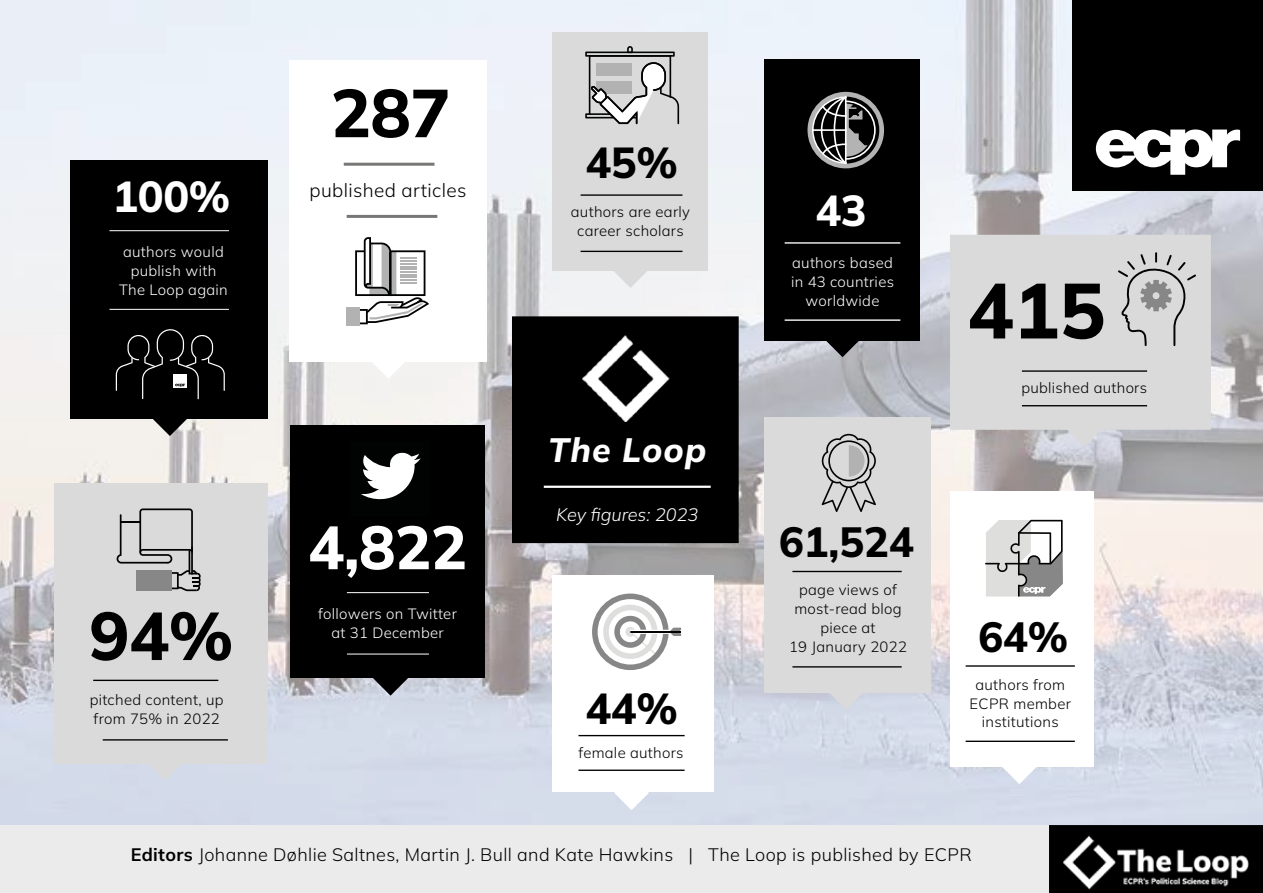
<style>
.page{position:relative;width:1263px;height:893px;background:#fff}
.page>*{position:absolute;margin:0;border:0;box-sizing:border-box;transform-origin:0 0}
.t1{font:800 77.7px "Mulish";color:#000}
.t2{font:800 67.35px "Mulish";color:#000}
.t3{font:800 60.75px "Mulish";color:#fff}
.t4{font:800 43.2px "Mulish";color:#000}
.t5{font:800 43.2px "Mulish";color:#fff}
.t6{font:800 42.15px "Mulish";letter-spacing:-.01em;color:#000}
.t7{font:italic 800 33.75px "Mulish";letter-spacing:.03em;color:#fff}
.t8{font:300 18.9px "Mulish";letter-spacing:.02em;color:#000}
.t9{font:300 18px "Mulish";letter-spacing:.02em;color:#000}
.t10{font:italic 300 18px "Mulish";color:#fff}
.t11{font:300 14.85px/18.9px "Mulish";letter-spacing:.02em;color:#000;text-align:center}
.t12{font:300 14.85px/18.9px "Mulish";letter-spacing:.02em;color:#fff;text-align:center}
.s1{font-weight:700}
</style>
<div class="page">
<img style="left:0;top:0;width:1263px;height:854px">
<div style="left:553px;top:575px;width:161px;height:217px;background:#fff"></div>
<svg style="left:614px;top:792px;width:35px;height:18px"></svg>
<hr style="left:578px;top:770px;width:107px;height:1px;background:#000">
<hr style="left:578px;top:735px;width:107px;height:1px;background:#000">
<svg style="left:592px;top:593px;width:89px;height:77px"></svg>
<div style="left:950px;top:235px;width:261px;height:195px;background:#dadada"></div>
<svg style="left:1067px;top:428px;width:34px;height:18px"></svg>
<svg style="left:1118px;top:252px;width:78px;height:94px"></svg>
<hr style="left:1022px;top:405px;width:125px;height:1px;background:#000">
<hr style="left:1022px;top:370px;width:125px;height:2px;background:#000">
<div style="left:70px;top:161px;width:197px;height:258px;background:#000"></div>
<hr style="left:109px;top:309px;width:120px;height:1px;background:#fff">
<hr style="left:109px;top:230px;width:120px;height:1px;background:#fff">
<svg style="left:116px;top:329px;width:109px;height:107px"></svg>
<div style="left:553px;top:32px;width:155px;height:238px;background:#dadada"></div>
<svg style="left:613px;top:270px;width:35px;height:18px"></svg>
<hr style="left:581px;top:251px;width:101px;height:1px;background:#000">
<hr style="left:581px;top:194px;width:101px;height:2px;background:#000">
<svg style="left:585px;top:46px;width:94px;height:78px"></svg>
<div style="left:290px;top:426px;width:195px;height:252px;background:#000"></div>
<svg style="left:373px;top:678px;width:35px;height:18px"></svg>
<svg style="left:361px;top:452px;width:60px;height:47px"></svg>
<hr style="left:347px;top:654px;width:82px;height:1px;background:#fff">
<hr style="left:347px;top:592px;width:82px;height:1px;background:#fff">
<svg style="left:829px;top:692px;width:34px;height:18px"></svg>
<div style="left:764px;top:417px;width:167px;height:275px;background:#dadada"></div>
<hr style="left:792px;top:666px;width:110px;height:2px;background:#000">
<hr style="left:792px;top:571px;width:110px;height:1px;background:#000">
<div style="left:54px;top:483px;width:213px;height:280px;background:#dadada"></div>
<svg style="left:148px;top:763px;width:34px;height:18px"></svg>
<hr style="left:103px;top:739px;width:125px;height:2px;background:#000">
<hr style="left:93px;top:680px;width:125px;height:1px;background:#000">
<svg style="left:117px;top:508px;width:84px;height:83px"></svg>
<svg style="left:1002px;top:767px;width:35px;height:17px"></svg>
<div style="left:950px;top:491px;width:143px;height:276px;background:#fff"></div>
<hr style="left:966px;top:741px;width:109px;height:1px;background:#000">
<hr style="left:966px;top:665px;width:109px;height:2px;background:#000">
<div style="left:764px;top:60px;width:155px;height:281px;background:#000"></div>
<svg style="left:825px;top:341px;width:35px;height:16px"></svg>
<svg style="left:807px;top:92px;width:77px;height:76px"></svg>
<hr style="left:845px;top:129px;width:1px;height:35px;background:#fff">
<hr style="left:785px;top:319px;width:115px;height:2px;background:#fff">
<hr style="left:785px;top:242px;width:115px;height:2px;background:#fff">
<div style="left:289px;top:60px;width:198px;height:301px;background:#fff"></div>
<svg style="left:371px;top:361px;width:35px;height:18px"></svg>
<div style="left:347px;top:307px;width:13px;height:19px;background:#b3b2b2"></div>
<svg style="left:355px;top:237px;width:74px;height:87px"></svg>
<hr style="left:347px;top:215px;width:90px;height:3px;background:#777776">
<hr style="left:344px;top:163px;width:90px;height:3px;background:#777776">
<div style="left:512px;top:317px;width:226px;height:226px;background:#000"></div>
<div style="left:512px;top:316px;width:227px;height:227px;border:1px solid #000"></div>
<hr style="left:544px;top:486px;width:167px;height:2px;background:#fff">
<img style="left:582px;top:336px;width:88px;height:86px">
<div style="left:0;top:826px;width:1048px;height:67px;background:#ebebeb"></div>
<img style="left:1049px;top:825px;width:214px;height:68px">
<div style="left:1073px;top:0;width:190px;height:190px;background:#000"></div>
<svg style="left:1096px;top:129px;width:144px;height:46px"></svg>
<svg style="left:821px;top:433px;width:55px;height:79px"></svg>
<svg style="left:985px;top:519px;width:78px;height:78px"></svg>
<h3 class="t5" style="left:112px;top:168px;width:119px">100%</h3>
<p class="t12" style="left:119px;top:242px;width:110px">authors would publish with<br>The Loop again</p>
<h2 class="t2" style="left:331px;top:67px;width:121px">287</h2>
<p class="t8" style="left:310px;top:178px;width:158px">published articles</p>
<h2 class="t2" style="left:89px;top:590px;width:146px">94%</h2>
<p class="t11" style="left:90px;top:690px;width:136px;text-align:left">pitched content, up from 75% in 2022</p>
<h3 class="t3" style="left:308px;top:506px;width:161px">4,822</h3>
<p class="t12" style="left:318px;top:604px;width:140px">followers on Twitter at 31 December</p>
<h3 class="t4" style="left:585px;top:133px;width:94px">45%</h3>
<p class="t11" style="left:571px;top:202px;width:121px">authors are early career scholars</p>
<h3 class="t7" style="left:548px;top:427px;width:160px">The Loop</h3>
<p class="t10" style="left:556px;top:503px;width:144px">Key figures: 2023</p>
<h3 class="t4" style="left:585px;top:679px;width:94px">44%</h3>
<p class="t11" style="left:578px;top:743px;width:107px">female authors</p>
<h3 class="t5" style="left:815px;top:181px;width:53px">43</h3>
<p class="t12" style="left:791px;top:253px;width:105px">authors based in 43 countries worldwide</p>
<h3 class="t6" style="left:779px;top:513px;width:137px">61,524</h3>
<p class="t11" style="left:789px;top:580px;width:119px">page views of most-read blog piece at<br>19 January 2022</p>
<h1 class="t1" style="left:967px;top:258px;width:140px">415</h1>
<p class="t11" style="left:1021px;top:378px;width:127px">published authors</p>
<h3 class="t6" style="left:978px;top:608px;width:92px">64%</h3>
<p class="t11" style="left:970px;top:674px;width:103px">authors from<br>ECPR member institutions</p>
<p class="t9" style="left:131px;top:842px;width:843px"><span class="s1">Editors</span> Johanne Døhlie Saltnes, Martin J. Bull and Kate Hawkins | The Loop is published by ECPR</p>
</div>
